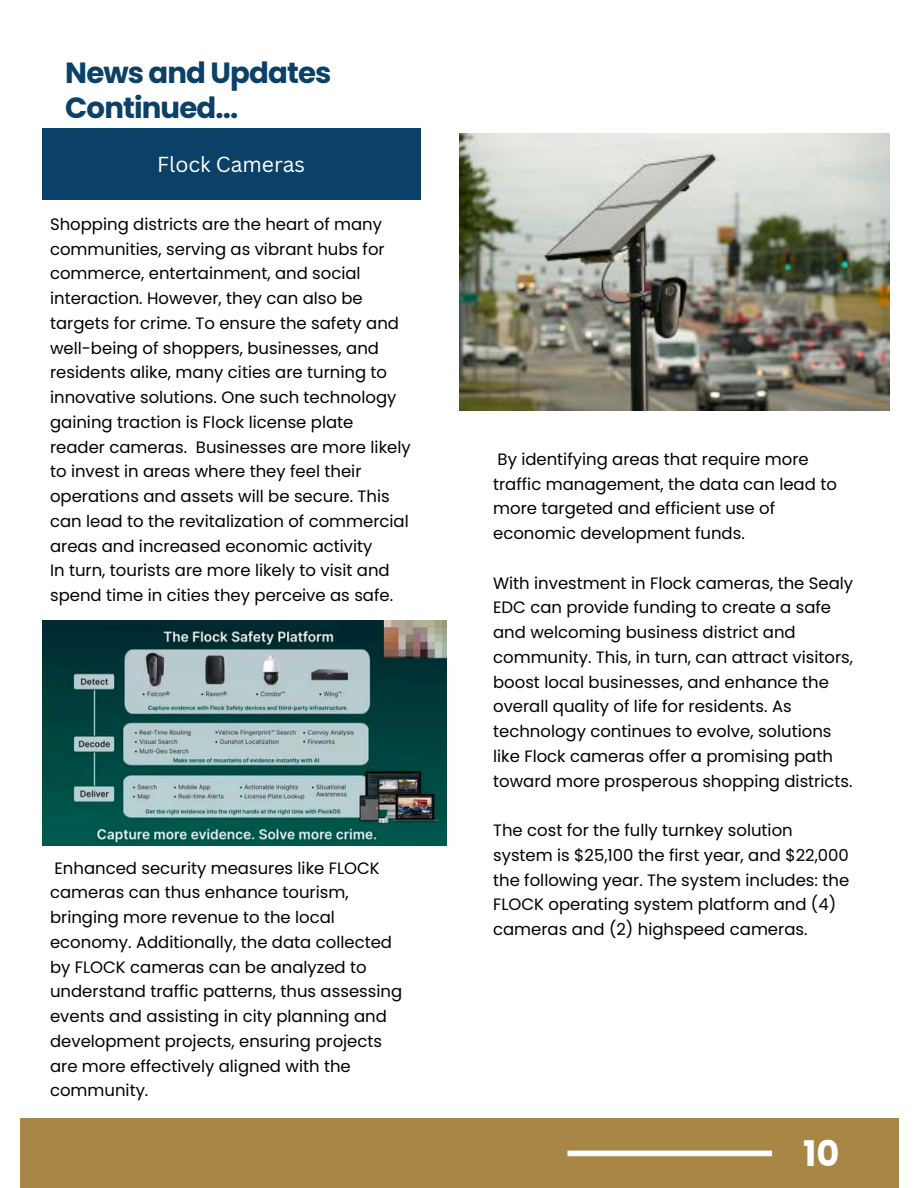
<style>
.page{position:relative;width:918px;height:1188px;background:#fff}
.page>*{position:absolute;margin:0;border:0;box-sizing:border-box;transform-origin:0 0}
.t1{font:700 35.25px "Poppins";color:#fff}
.t2{font:700 29.25px/35px "Poppins";letter-spacing:-.03em;color:#0b4068}
.t3{font:21.15px "Canva Sans";color:#fff}
.t4{font:16.5px/24.8px "Poppins";color:#000}
</style>
<div class="page">
<div style="left:20px;top:1119px;width:878px;height:69px;background:#a88746"></div>
<div style="left:568px;top:1151px;width:204px;height:5px;background:#fff"></div>
<img style="left:42px;top:620px;width:404px;height:225px">
<div style="left:42px;top:128px;width:378px;height:71px;background:#0b4068"></div>
<img style="left:459px;top:133px;width:431px;height:278px">
<p class="t2" style="left:65px;top:55px;width:268px">News and Updates<br>Continued...</p>
<h2 class="t3" style="left:157px;top:149px;width:149px">Flock Cameras</h2>
<p class="t4" style="left:50px;top:212px;width:362px">Shopping districts are the heart of many communities, serving as vibrant hubs for commerce, entertainment, and social interaction. However, they can also be targets for crime. To ensure the safety and well-being of shoppers, businesses, and residents alike, many cities are turning to innovative solutions. One such technology gaining traction is Flock license plate reader cameras. Businesses are more likely to invest in areas where they feel their operations and assets will be secure. This can lead to the revitalization of commercial areas and increased economic activity</p>
<p class="t4" style="left:50px;top:558px;width:345px">In turn, tourists are more likely to visit and spend time in cities they perceive as safe.</p>
<p class="t4" style="left:50px;top:856px;width:354px">Enhanced security measures like FLOCK cameras can thus enhance tourism, bringing more revenue to the local economy. Additionally, the data collected by FLOCK cameras can be analyzed to understand traffic patterns, thus assessing events and assisting in city planning and development projects, ensuring projects are more effectively aligned with the community.</p>
<p class="t4" style="left:493px;top:447px;width:345px">By identifying areas that require more traffic management, the data can lead to more targeted and efficient use of economic development funds.</p>
<p class="t4" style="left:493px;top:571px;width:362px">With investment in Flock cameras, the Sealy EDC can provide funding to create a safe and welcoming business district and community. This, in turn, can attract visitors, boost local businesses, and enhance the overall quality of life for residents. As technology continues to evolve, solutions like Flock cameras offer a promising path toward more prosperous shopping districts.</p>
<p class="t4" style="left:493px;top:818px;width:358px">The cost for the fully turnkey solution system is $25,100 the first year, and $22,000 the following year. The system includes: the FLOCK operating system platform and (4) cameras and (2) highspeed cameras.</p>
<p class="t1" style="left:803px;top:1129px;width:38px">10</p>
</div>
